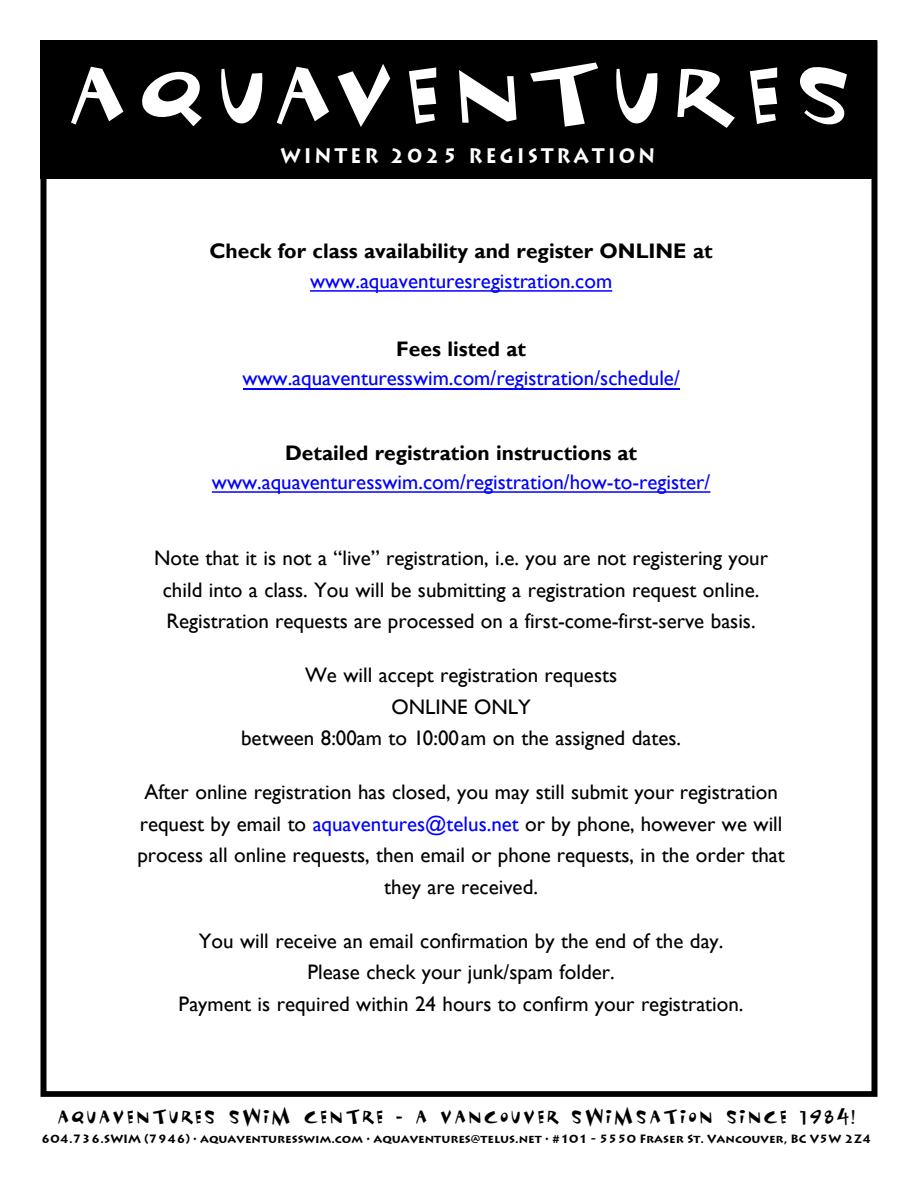
<style>
.page{position:relative;width:918px;height:1188px;background:#fff}
.page>*{position:absolute;margin:0;border:0;box-sizing:border-box;transform-origin:0 0}
.t1{font:78px "Funhouse";letter-spacing:.11em;color:#fff;scale:.95 1}
.t2{font:21px/31.5px "Gill Sans";color:#000;text-align:center}
.t3{font:21px/29.4px "Gill Sans";color:#00f;text-align:center}
.t4{font:700 21px/29.4px "Gill Sans";color:#000;text-align:center}
.t5{font:700 21px "Lithos";letter-spacing:.16em;color:#fff;scale:.9 1}
.t6{font:18px "Funhouse";letter-spacing:.155em;color:#000;scale:.8 1}
.t7{font:700 12px "Lithos";color:#000}
.s1{font-style:inherit}
.s2{font-weight:400;color:#00f}
.s3{font-weight:700;color:#000}
.s4{color:#00f}
</style>
<div class="page">
<div style="left:40px;top:40px;width:838px;height:139px;background:#000"></div>
<div style="left:41px;top:40px;width:836px;height:1057px;border:6px solid #000"></div>
<hr style="left:212px;top:491px;width:498px;height:2px;background:#00f">
<hr style="left:243px;top:388px;width:437px;height:1px;background:#00f">
<hr style="left:310px;top:290px;width:302px;height:2px;background:#00f">
<h1 class="t1" style="left:66px;top:49px;width:829px">AQUAVENTURES</h1>
<p class="t5" style="left:281px;top:143px;width:418px">WINTER 2025 REGISTRATION</p>
<p class="t4" style="left:209px;top:237px;width:505px">Check for class availability and register ONLINE <span class="s1">at </span><span class="s2">www.aquaventuresregistration.com</span></p>
<p class="t4" style="left:396px;top:335px;width:131px">Fees listed at</p>
<p class="t3" style="left:242px;top:364px;width:439px">www.aquaventuresswim.com/registration/schedule/</p>
<p class="t3" style="left:212px;top:438px;width:500px"><span class="s3">Detailed registration instructions</span> <span class="s3">at </span>www.aquaventuresswim.com/registration/how-to-register/</p>
<p class="t2" style="left:154px;top:543px;width:616px">Note that it is not a “live” registration, i.e. you are not registering your child into a class. You will be submitting a registration request online.<br>Registration requests are processed on a first-come-first-serve basis.</p>
<p class="t2" style="left:241px;top:660px;width:441px">We will accept registration requests<br>ONLINE ONLY<br>between 8:00am to 10:00am on the assigned dates.</p>
<p class="t2" style="left:137px;top:777px;width:649px">After online registration has closed, you may still submit your registration request by email to <span class="s4">aquaventures@telus.net</span> or by phone, however we will process all online requests, then email or phone requests, in the order that they are received.</p>
<p class="t2" style="left:179px;top:925px;width:566px">You will receive an email confirmation by the end of the day.<br>Please check your junk/spam folder.<br>Payment is required within 24 hours to confirm your registration.</p>
<p class="t6" style="left:58px;top:1106px;width:998px">AQUAVENTURES SWIM CENTRE - A VANCOUVER SWIMSATION SINCE 1984!</p>
<p class="t7" style="left:41px;top:1132px;width:832px">604.736.SWIM (7946) • aquaventuresswim.com • aquaventures@telus.net • #101 - 5550 Fraser St. Vancouver, BC V5W 2Z4</p>
</div>
